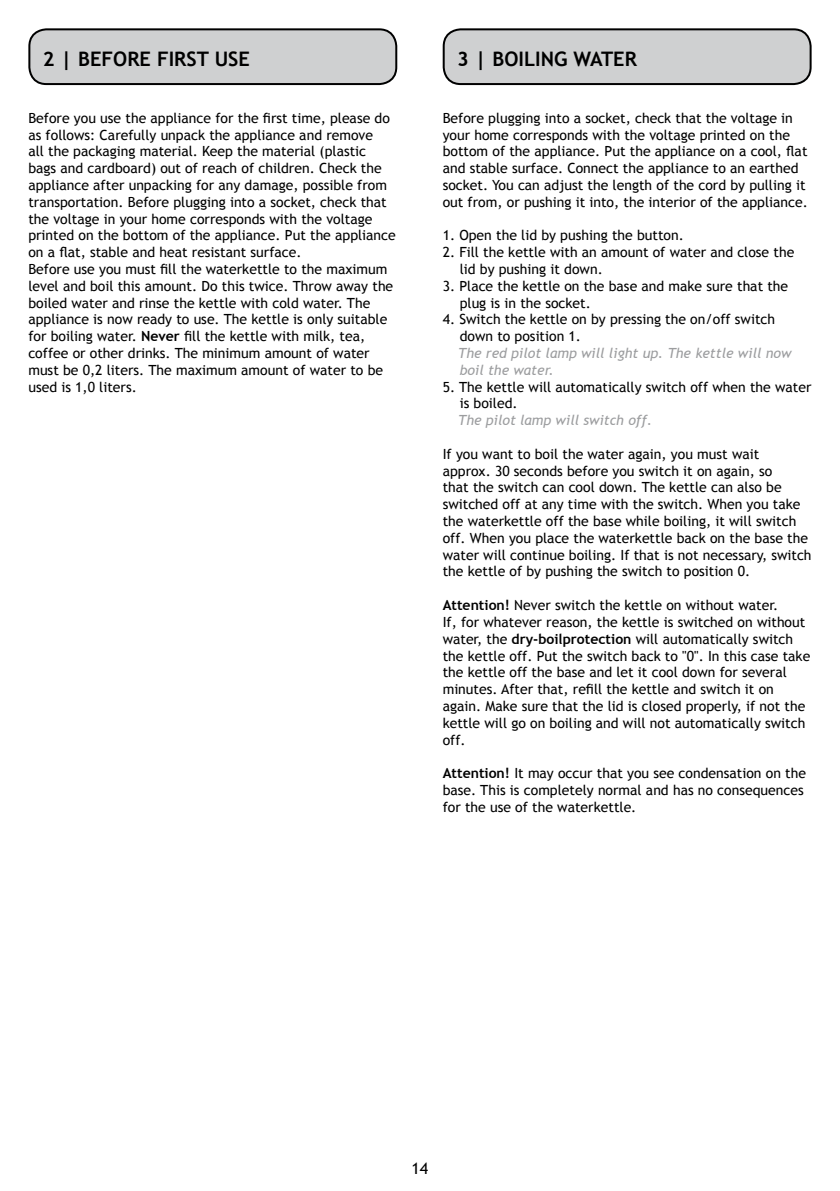
<style>
.page{position:relative;width:840px;height:1191px;background:#fff}
.page>*{position:absolute;margin:0;border:0;box-sizing:border-box;transform-origin:0 0}
.t1{font:700 20px "Trebuchet MS";color:#000}
.t2{font:16px "Trebuchet MS";color:#000}
.t3{font:14px/16.8px "Trebuchet MS";color:#000}
.t4{font:italic 14px/16.8px "Trebuchet MS";color:#9c9d9f}
.s1{font-weight:700}
</style>
<div class="page">
<div style="left:29px;top:29px;width:367px;height:55px;background:#cfd0d1;border-radius:17px"></div>
<div style="left:28px;top:28px;width:369px;height:57px;border:2px solid #000;border-radius:17px"></div>
<div style="left:443px;top:29px;width:367px;height:55px;background:#cfd0d1;border-radius:17px"></div>
<div style="left:442px;top:28px;width:369px;height:57px;border:2px solid #000;border-radius:17px"></div>
<h1 class="t1" style="left:43px;top:46px;width:41px">2 | BEFOREFIRSTUSE</h1>
<h1 class="t1" style="left:457px;top:46px;width:181px">3 | boiling water</h1>
<p class="t3" style="left:28px;top:110px;width:369px">Before you use the appliance for the first time, please do as follows: Carefully unpack the appliance and remove<br>all the packaging material. Keep the material (plastic bags and cardboard) out of reach of children. Check the appliance after unpacking for any damage, possible from transportation. Before plugging into a socket, check that the voltage in your home corresponds with the voltage printed on the bottom of the appliance. Put the appliance on a flat, stable and heat resistant surface.<br>Before use you must fill the waterkettle to the maximum level and boil this amount. Do this twice. Throw away the boiled water and rinse the kettle with cold water. The appliance is now ready to use. The kettle is only suitable for boiling water. <span class="s1">Never</span> fill the kettle with milk, tea, coffee or other drinks. The minimum amount of water must be 0,2 liters. The maximum amount of water to be used is 1,0 liters.</p>
<p class="t3" style="left:442px;top:110px;width:366px">Before plugging into a socket, check that the voltage in your home corresponds with the voltage printed on the bottom of the appliance. Put the appliance on a cool, flat and stable surface. Connect the appliance to an earthed socket. You can adjust the length of the cord by pulling it out from, or pushing it into, the interior of the appliance.</p>
<p class="t3" style="left:442px;top:227px;width:242px">1. Open the lid by pushing the button.</p>
<p class="t3" style="left:459px;top:244px;width:336px;text-indent:-17px">2. Fill the kettle with an amount of water and close the lid by pushing it down.</p>
<p class="t3" style="left:459px;top:278px;width:330px;text-indent:-17px">3. Place the kettle on the base and make sure that the plug is in the socket.</p>
<p class="t3" style="left:459px;top:311px;width:317px;text-indent:-17px">4. Switch the kettle on by pressing the on/off switch down to position 1.</p>
<p class="t4" style="left:458px;top:345px;width:334px">The red pilot lamp will light up. The kettle will now boil the water.</p>
<p class="t3" style="left:459px;top:378px;width:353px;text-indent:-17px">5. The kettle will automatically switch off when the water is boiled.</p>
<p class="t4" style="left:458px;top:412px;width:195px">The pilot lamp will switch off.</p>
<p class="t3" style="left:442px;top:446px;width:370px">If you want to boil the water again, you must wait<br>approx. 30 seconds before you switch it on again, so<br>that the switch can cool down. The kettle can also be switched off at any time with the switch. When you take the waterkettle off the base while boiling, it will switch off. When you place the waterkettle back on the base the water will continue boiling. If that is not necessary, switch the kettle of by pushing the switch to position 0.</p>
<p class="t3" style="left:442px;top:597px;width:369px"><span class="s1">Attention!</span> Never switch the kettle on without water.<br>If, for whatever reason, the kettle is switched on without water, the <span class="s1">dry-boilprotection</span> will automatically switch the kettle off. Put the switch back to "0". I n this case take the kettle off the base and let it cool down for several minutes. After that, refill the kettle and switch it on again. Make sure that the lid is closed properly, if not the kettle will go on boiling and will not automatically switch off.</p>
<p class="t3" style="left:442px;top:765px;width:364px"><span class="s1">Attention!</span> I t may occur that you see condensation on the base. This is completely normal and has no consequences for the use of the waterkettle.</p>
<p class="t2" style="left:411px;top:1159px;width:18px">14</p>
</div>
